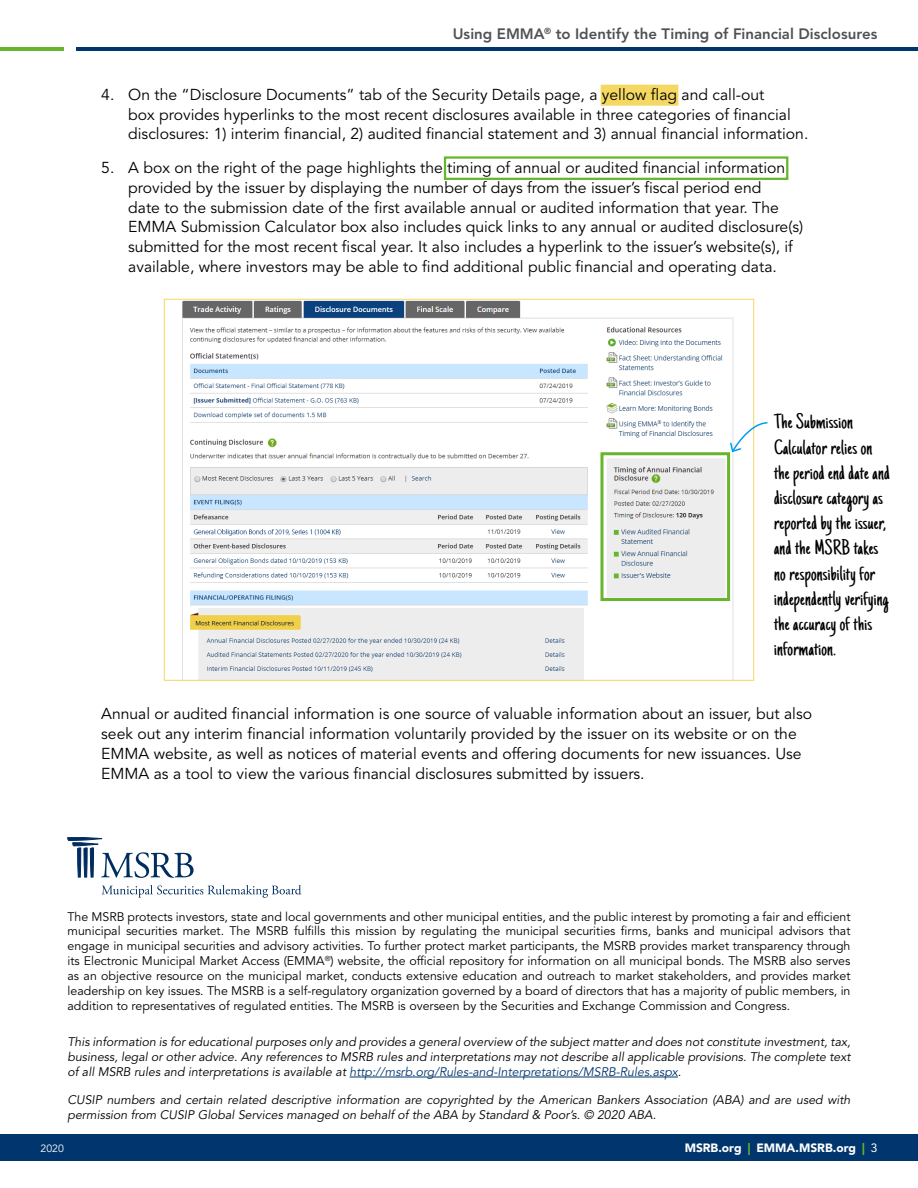
<style>
.page{position:relative;width:918px;height:1188px;background:#fff}
.page>*{position:absolute;margin:0;border:0;box-sizing:border-box;transform-origin:0 0}
.t1{font:21px/25.2px "Just Another Hand";letter-spacing:.01em;color:#000;scale:1.06 1}
.t2{font:15.75px/20px "Avenir LT Std";color:#000}
.t3{font:800 15px "Avenir LT Std";color:#505153}
.t4{font:12.3px/14.9px "Avenir LT Std";color:#000;text-align:justify}
.t5{font:italic 12.3px/14.9px "Avenir LT Std";color:#000;text-align:justify}
.t6{font:900 12px "Avenir LT Std";color:#fff}
.t7{font:10.5px "Avenir LT Std";color:#fff}
.s1{color:#00366d}
.s2{color:#67b52c}
.s3{font-weight:400}
</style>
<div class="page">
<div style="left:0;top:1134px;width:918px;height:27px;background:#00366d"></div>
<hr style="left:0;top:47px;width:64px;height:3px;background:#67b52c">
<hr style="left:76px;top:47px;width:842px;height:3px;background:#00366d">
<div style="left:601px;top:85px;width:77px;height:21px;background:#f4d862"></div>
<img style="left:182px;top:301px;width:552px;height:377px">
<div style="left:600px;top:452px;width:130px;height:149px;border:3px solid #67b52c"></div>
<hr style="left:350px;top:1077px;width:328px;height:1px;background:#00366d">
<svg style="left:68px;top:837px;width:126px;height:41px"></svg>
<svg style="left:102px;top:885px;width:199px;height:13px"></svg>
<svg style="left:729px;top:421px;width:39px;height:32px"></svg>
<div style="left:444px;top:156px;width:344px;height:24px;border:2px solid #67b52c"></div>
<p class="t3" style="left:453px;top:25px;width:426px">Using EMMA<sup>®</sup> to Identify the Timing of Financial Disclosures</p>
<p class="t2" style="left:128px;top:85px;width:682px;text-indent:-27px">4. On the “Disclosure Documents” tab of the Security Details page, a yellow flag and call-out<br>box provides hyperlinks to the most recent disclosures available in three categories of financial disclosures: 1) interim financial, 2) audited financial statement and 3) annual financial information.</p>
<p class="t2" style="left:128px;top:158px;width:677px;text-indent:-27px">5. A box on the right of the page highlights the timing of annual or audited financial information provided by the issuer by displaying the number of days from the issuer’s fiscal period end<br>date to the submission date of the first available annual or audited information that year. The EMMA Submission Calculator box also includes quick links to any annual or audited disclosure(s) submitted for the most recent fiscal year. It also includes a hyperlink to the issuer’s website(s), if available, where investors may be able to find additional public financial and operating data.</p>
<h1 class="t1" style="left:774px;top:410px;width:111px">The Submission<br>Calculator relies on the period end date and disclosure category as reported by the issuer, and the MSRB takes no responsibility for independently verifying the accuracy of this information.</h1>
<p class="t2" style="left:101px;top:704px;width:712px">Annual or audited financial information is one source of valuable information about an issuer, but also seek out any interim financial information voluntarily provided by the issuer on its website or on the EMMA website, as well as notices of material events and offering documents for new issuances. Use EMMA as a tool to view the various financial disclosures submitted by issuers.</p>
<p class="t4" style="left:68px;top:909px;width:785px">The MSRB protects investors, state and local governments and other municipal entities, and the public interest by promoting a fair and efficient municipal securities market. The MSRB fulfills this mission by regulating the municipal securities firms, banks and municipal advisors that engage in municipal securities and advisory activities. To further protect market participants, the MSRB provides market transparency through its Electronic Municipal Market Access (EMMA<sup>®</sup>) website, the official repository for information on all municipal bonds. The MSRB also serves as an objective resource on the municipal market, conducts extensive education and outreach to market stakeholders, and provides market leadership on key issues. The MSRB is a self-regulatory organization governed by a board of directors that has a majority of public members, in addition to representatives of regulated entities. The MSRB is overseen by the Securities and Exchange Commission and Congress.</p>
<p class="t5" style="left:68px;top:1035px;width:785px">This information is for educational purposes only and provides a general overview of the subject matter and does not constitute investment, tax, business, legal or other advice. Any references to MSRB rules and interpretations may not describe all applicable provisions. The complete text of all MSRB rules and interpretations is available at <span class="s1">http://msrb.org/Rules-and-Interpretations/MSRB-Rules.aspx</span>.</p>
<p class="t5" style="left:68px;top:1093px;width:785px">CUSIP numbers and certain related descriptive information are copyrighted by the American Bankers Association (ABA) and are used with permission from CUSIP Global Services managed on behalf of the ABA by Standard &amp; Poor’s. © 2020 ABA.</p>
<p class="t7" style="left:40px;top:1142px;width:25px">2020</p>
<p class="t6" style="left:685px;top:1141px;width:194px">MSRB.org <span class="s2">|</span> EMMA.MSRB.org <span class="s2">|</span> <span class="s3">3</span></p>
</div>
